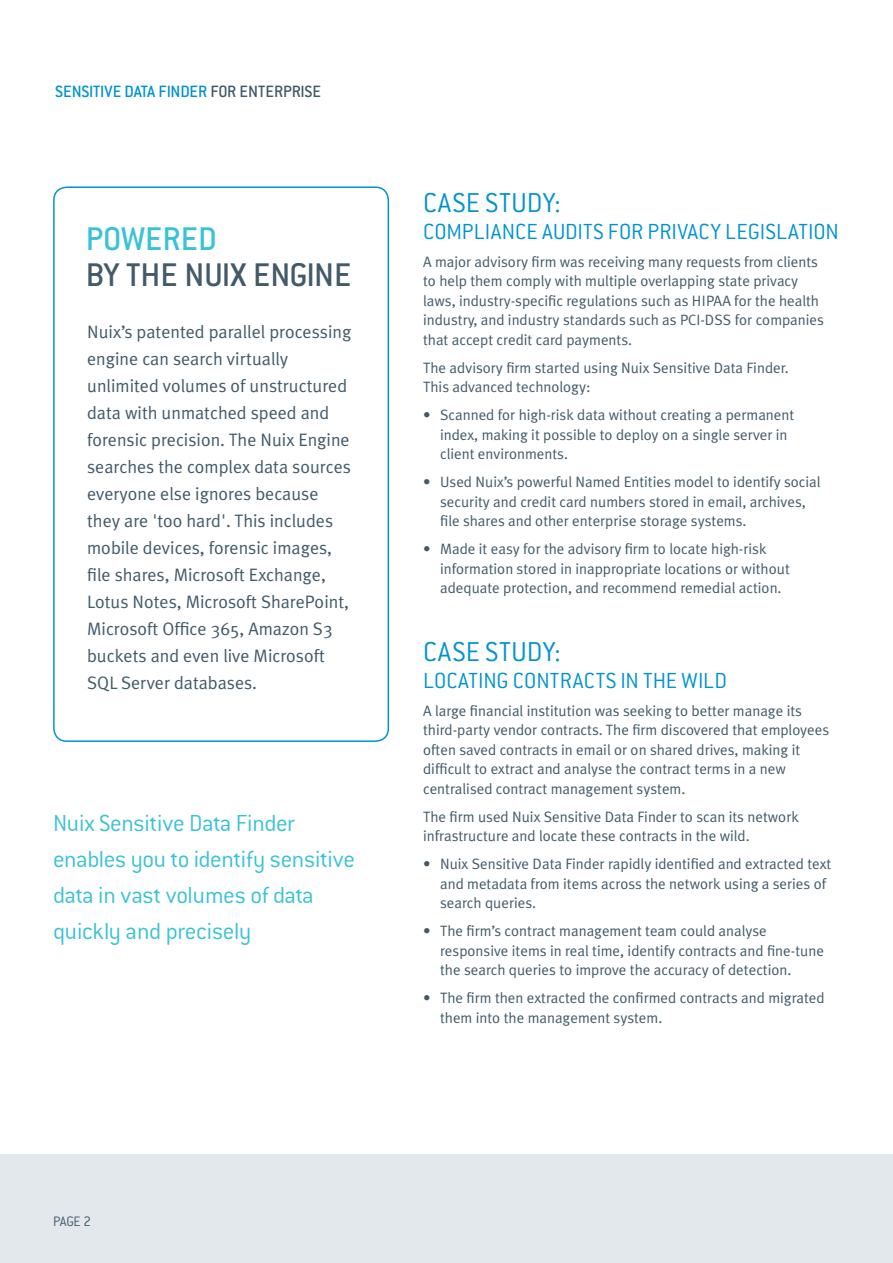
<style>
.page{position:relative;width:893px;height:1263px;background:#fff}
.page>*{position:absolute;margin:0;border:0;box-sizing:border-box;transform-origin:0 0}
.t1{font:500 36px "Conduit ITC";letter-spacing:-.01em;color:#425a69}
.t2{font:500 36px "Conduit ITC";color:#3ac2d6}
.t3{font:300 30px "Conduit ITC";letter-spacing:.015em;color:#0093d0}
.t4{font:300 25.5px/36px "Conduit ITC";letter-spacing:-.015em;color:#3ac2d6}
.t5{font:300 24px "Conduit ITC";letter-spacing:.01em;color:#0093d0}
.t6{font:18px/27px "Meta Plus Normal";color:#425a69}
.t7{font:500 18px "Conduit ITC";letter-spacing:-.01em;color:#0093d0}
.t8{font:15px/19.5px "Meta Plus Normal";color:#425a69}
.t9{font:300 15px "Conduit ITC";color:#425a69}
.s1{color:#425a69}
</style>
<div class="page">
<div style="left:0;top:1154px;width:893px;height:109px;background:#e2e8ec"></div>
<div style="left:53px;top:186px;width:336px;height:556px;border:2px solid #0093d0;border-radius:13px"></div>
<p class="t7" style="left:55px;top:81px;width:267px">SENSITIVE DATA FINDER <span class="s1">FOR ENTERPRISE</span></p>
<h1 class="t2" style="left:86px;top:219px;width:133px">POWERED</h1>
<h1 class="t1" style="left:86px;top:255px;width:267px">BY THE NUIX ENGINE</h1>
<p class="t6" style="left:87px;top:318px;width:266px">Nuix’s patented parallel processing engine can search virtually unlimited volumes of unstructured data with unmatched speed and forensic precision. The Nuix Engine searches the complex data sources everyone else ignores because they are 'too hard'. This includes mobile devices, forensic images, file shares, Microsoft Exchange,<br>Lotus Notes, Microsoft SharePoint,<br>Microsoft Office 365, Amazon S3 buckets and even live Microsoft<br>SQL Server databases.</p>
<h3 class="t4" style="left:53px;top:805px;width:304px">Nuix Sensitive Data Finder enables you to identify sensitive data in vast volumes of data quickly and precisely</h3>
<h2 class="t3" style="left:423px;top:186px;width:139px">CASE STUDY:</h2>
<h3 class="t5" style="left:423px;top:218px;width:417px">COMPLIANCE AUDITS FOR PRIVACY LEGISLATION</h3>
<p class="t8" style="left:423px;top:251px;width:402px">A major advisory firm was receiving many requests from clients to help them comply with multiple overlapping state privacy laws, industry-specific regulations such as HIPAA for the health industry, and industry standards such as PCI-DSS for companies that accept credit card payments.</p>
<p class="t8" style="left:423px;top:357px;width:367px">The advisory firm started using Nuix Sensitive Data Finder.<br>This advanced technology:</p>
<p class="t8" style="left:440px;top:405px;width:356px;text-indent:-17px">• Scanned for high-risk data without creating a permanent index, making it possible to deploy on a single server in client environments.</p>
<p class="t8" style="left:440px;top:472px;width:382px;text-indent:-17px">• Used Nuix’s powerful Named Entities model to identify social security and credit card numbers stored in email, archives, file shares and other enterprise storage systems.</p>
<p class="t8" style="left:440px;top:539px;width:351px;text-indent:-17px">• Made it easy for the advisory firm to locate high-risk information stored in inappropriate locations or without adequate protection, and recommend remedial action.</p>
<h2 class="t3" style="left:423px;top:635px;width:139px">CASE STUDY:</h2>
<h3 class="t5" style="left:423px;top:667px;width:305px">LOCATING CONTRACTS IN THE WILD</h3>
<p class="t8" style="left:423px;top:701px;width:408px">A large financial institution was seeking to better manage its third-party vendor contracts. The firm discovered that employees often saved contracts in email or on shared drives, making it difficult to extract and analyse the contract terms in a new centralised contract management system.</p>
<p class="t8" style="left:423px;top:807px;width:377px">The firm used Nuix Sensitive Data Finder to scan its network infrastructure and locate these contracts in the wild.</p>
<p class="t8" style="left:440px;top:854px;width:393px;text-indent:-17px">• Nuix Sensitive Data Finder rapidly identified and extracted text and metadata from items across the network using a series of search queries.</p>
<p class="t8" style="left:440px;top:921px;width:385px;text-indent:-17px">• The firm’s contract management team could analyse responsive items in real time, identify contracts and fine-tune the search queries to improve the accuracy of detection.</p>
<p class="t8" style="left:440px;top:988px;width:386px;text-indent:-17px">• The firm then extracted the confirmed contracts and migrated them into the management system.</p>
<p class="t9" style="left:53px;top:1213px;width:39px">PAGE 2</p>
</div>
